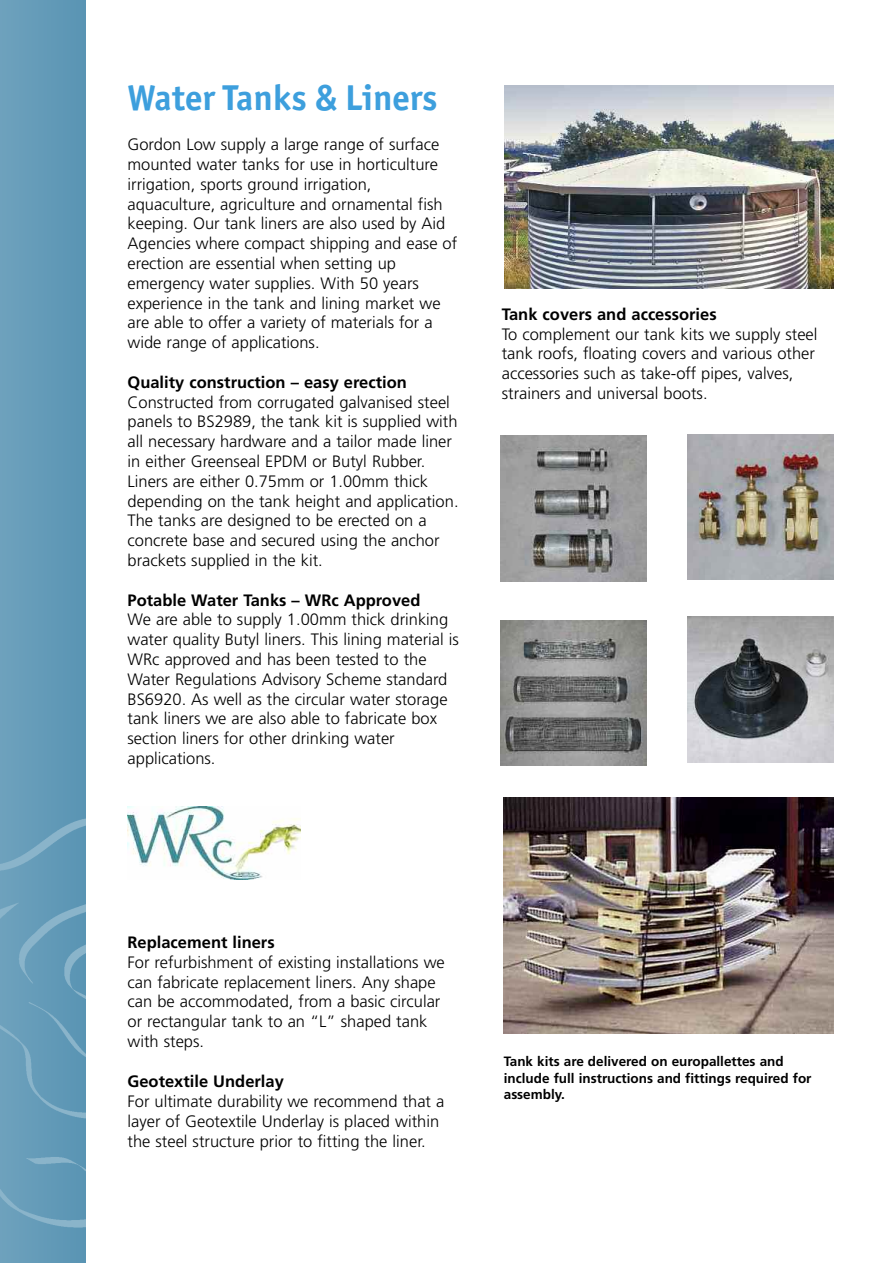
<style>
.page{position:relative;width:893px;height:1263px;background:#fff}
.page>*{position:absolute;margin:0;border:0;box-sizing:border-box;transform-origin:0 0}
.t1{font:700 36px "Officina San ITC";color:#3d9fdd}
.t2{font:300 16.5px/19.8px "Frutiger";color:#000}
.t3{font:700 16.5px "Frutiger";color:#000}
.t4{font:700 13.5px/16.2px "Frutiger";color:#000}
</style>
<div class="page">
<div style="left:0;top:0;width:85px;height:1263px;background:#649bb8"></div>
<img style="left:500px;top:436px;width:146px;height:145px">
<img style="left:501px;top:620px;width:145px;height:146px">
<img style="left:688px;top:617px;width:145px;height:145px">
<img style="left:688px;top:434px;width:145px;height:146px">
<img style="left:504px;top:798px;width:329px;height:236px">
<img style="left:128px;top:806px;width:172px;height:74px">
<img style="left:504px;top:85px;width:329px;height:203px">
<h1 class="t1" style="left:128px;top:76px;width:312px">Water Tanks &amp; Liners</h1>
<p class="t2" style="left:128px;top:136px;width:331px">Gordon Low supply a large range of surface mounted water tanks for use in horticulture irrigation, sports ground irrigation, aquaculture, agriculture and ornamental fish keeping. Our tank liners are also used by Aid Agencies where compact shipping and ease of erection are essential when setting up emergency water supplies. With 50 years experience in the tank and lining market we are able to offer a variety of materials for a wide range of applications.</p>
<p class="t3" style="left:128px;top:375px;width:281px">Quality construction – easy erection</p>
<p class="t2" style="left:128px;top:393px;width:332px">Constructed from corrugated galvanised steel panels to BS2989, the tank kit is supplied with all necessary hardware and a tailor made liner in either Greenseal EPDM or Butyl Rubber.<br>Liners are either 0.75mm or 1.00mm thick depending on the tank height and application.<br>The tanks are designed to be erected on a concrete base and secured using the anchor brackets supplied in the kit.</p>
<p class="t3" style="left:128px;top:593px;width:294px">Potable Water Tanks – WRc Approved</p>
<p class="t2" style="left:128px;top:611px;width:333px">We are able to supply 1.00mm thick drinking water quality Butyl liners. This lining material is WRc approved and has been tested to the Water Regulations Advisory Scheme standard BS6920. As well as the circular water storage tank liners we are also able to fabricate box section liners for other drinking water applications.</p>
<p class="t3" style="left:502px;top:307px;width:216px">Tank covers and accessories</p>
<p class="t2" style="left:502px;top:325px;width:317px">To complement our tank kits we supply steel tank roofs, floating covers and various other accessories such as take-off pipes, valves, strainers and universal boots.</p>
<p class="t3" style="left:128px;top:935px;width:149px">Replacement liners</p>
<p class="t2" style="left:128px;top:953px;width:319px">For refurbishment of existing installations we can fabricate replacement liners. Any shape can be accommodated, from a basic circular or rectangular tank to an “L” shaped tank with steps.</p>
<p class="t3" style="left:128px;top:1075px;width:158px">Geotextile Underlay</p>
<p class="t2" style="left:128px;top:1093px;width:318px">For ultimate durability we recommend that a layer of Geotextile Underlay is placed within the steel structure prior to fitting the liner.</p>
<p class="t4" style="left:504px;top:1055px;width:309px">Tank kits are delivered on europallettes and include full instructions and fittings required for assembly.</p>
</div>
